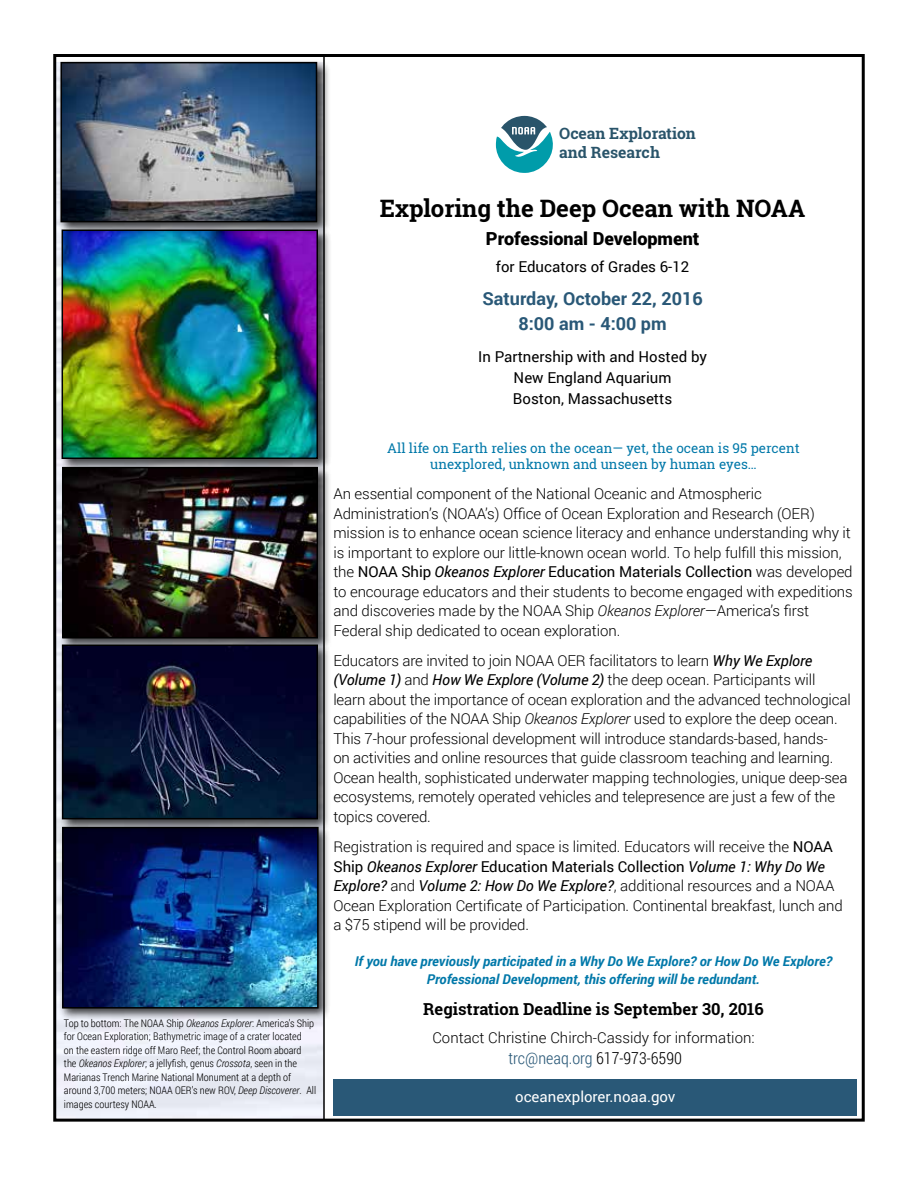
<style>
.page{position:relative;width:918px;height:1188px;background:#fff}
.page>*{position:absolute;margin:0;border:0;box-sizing:border-box;transform-origin:0 0}
.t1{font:700 24px "Roboto Slab";color:#000}
.t2{font:700 18px "Roboto";color:#295877}
.t3{font:900 18px "Roboto";color:#000}
.t4{font:700 16.5px "Roboto Slab";color:#000}
.t5{font:300 16.5px "Roboto Condensed";color:#295877}
.t6{font:700 15.75px/18.9px "Roboto Slab";color:#29546a}
.t7{font:300 15px/19.5px "Roboto";letter-spacing:-.005em;color:#000}
.t8{font:15px "Roboto";color:#000}
.t9{font:15px "Roboto";color:#fff}
.t10{font:italic 700 13.5px/18px "Roboto";color:#0078a9;text-align:center}
.t11{font:13.5px "Roboto Slab";color:#0078a9}
.captions{font:300 10.5px/13.5px "Roboto Condensed";color:#000}
.s1{font-style:italic}
.s2{font-weight:400}
.s3{font-weight:400;font-style:italic}
.s4{color:#000}
</style>
<div class="page">
<hr style="left:323px;top:54px;width:2px;height:1066px;background:#000">
<div style="left:58px;top:823px;width:273px;height:198px;background:#000;opacity:.75"></div>
<img style="left:65px;top:833px;width:251px;height:173px">
<div style="left:62px;top:827px;width:257px;height:182px;border:2px solid #000"></div>
<div style="left:59px;top:227px;width:272px;height:245px;background:#000;opacity:.75"></div>
<img style="left:65px;top:236px;width:250px;height:220px">
<div style="left:62px;top:230px;width:256px;height:229px;border:2px solid #000"></div>
<div style="left:58px;top:59px;width:273px;height:177px;background:#000;opacity:.75"></div>
<img style="left:63px;top:65px;width:251px;height:154px">
<div style="left:60px;top:62px;width:257px;height:160px;border:2px solid #000"></div>
<div style="left:59px;top:464px;width:272px;height:188px;background:#000;opacity:.75"></div>
<img style="left:65px;top:470px;width:250px;height:165px">
<div style="left:62px;top:467px;width:256px;height:171px;border:2px solid #000"></div>
<div style="left:59px;top:642px;width:273px;height:191px;background:#000;opacity:.75"></div>
<img style="left:65px;top:648px;width:250px;height:168px">
<div style="left:62px;top:645px;width:256px;height:174px;border:2px solid #000"></div>
<svg style="left:496px;top:116px;width:57px;height:57px"></svg>
<div style="left:333px;top:1079px;width:524px;height:37px;background:#295877"></div>
<p class="captions" style="left:64px;top:1016px;width:254px">Top to bottom: The NOAA Ship <span class="s1">Okeanos Explorer</span>: America’s Ship for Ocean Exploration; Bathymetric image of a crater located<br>on the eastern ridge off Maro Reef; the Control Room aboard the <span class="s1">Okeanos Explorer</span>; a jellyfish, genus <span class="s1">Crossota</span>, seen in the Marianas Trench Marine National Monument at a depth of around 3,700 meters; NOAA OER’s new ROV, <span class="s1">Deep Discoverer</span>. All images courtesy NOAA.</p>
<p class="t6" style="left:559px;top:123px;width:138px">Ocean Exploration and Research</p>
<p class="t1" style="left:380px;top:192px;width:427px">Exploring the Deep Ocean with NOAA</p>
<p class="t3" style="left:486px;top:226px;width:215px">Professional Development</p>
<p class="t8" style="left:496px;top:256px;width:195px">for Educators of Grades 6-12</p>
<p class="t2" style="left:483px;top:286px;width:222px">Saturday, October 22, 2016</p>
<p class="t2" style="left:519px;top:311px;width:150px">8:00 am - 4:00 pm</p>
<p class="t8" style="left:478px;top:346px;width:230px">In Partnership with and Hosted by</p>
<p class="t8" style="left:514px;top:367px;width:159px">New England Aquarium</p>
<p class="t8" style="left:513px;top:388px;width:161px">Boston, Massachusetts</p>
<p class="t11" style="left:387px;top:438px;width:414px">All life on Earth relies on the ocean— yet, the ocean is 95 percent</p>
<p class="t11" style="left:430px;top:455px;width:328px">unexplored, unknown and unseen by human eyes…</p>
<p class="t7" style="left:333px;top:484px;width:521px">An essential component of the National Oceanic and Atmospheric Administration’s (NOAA’s) Office of Ocean Exploration and Research (OER) mission is to enhance ocean science literacy and enhance understanding why it is important to explore our little-known ocean world. To help fulfill this mission, the <span class="s2">NOAA Ship</span> <span class="s3">Okeanos Explorer</span> <span class="s2">Education Materials Collection</span> was developed to encourage educators and their students to become engaged with expeditions and discoveries made by the NOAA Ship <span class="s1">Okeanos Explorer</span>—America’s first Federal ship dedicated to ocean exploration.</p>
<p class="t7" style="left:333px;top:650px;width:519px">Educators are invited to join NOAA OER facilitators to learn <span class="s3">Why We Explore (Volume 1)</span> and <span class="s3">How We Explore (Volume 2)</span> the deep ocean. Participants will learn about the importance of ocean exploration and the advanced technological capabilities of the NOAA Ship <span class="s1">Okeanos Explorer</span> used to explore the deep ocean.<br>This 7-hour professional development will introduce standards-based, hands-<br>on activities and online resources that guide classroom teaching and learning.<br>Ocean health, sophisticated underwater mapping technologies, unique deep-sea ecosystems, remotely operated vehicles and telepresence are just a few of the topics covered.</p>
<p class="t7" style="left:333px;top:837px;width:511px">Registration is required and space is limited. Educators will receive the <span class="s2">NOAA Ship</span> <span class="s3">Okeanos Explorer</span> <span class="s2">Education Materials Collection</span> <span class="s3">Volume 1: Why Do We Explore?</span> and <span class="s3">Volume 2: How Do We Explore?</span>, additional resources and a NOAA Ocean Exploration Certificate of Participation. Continental breakfast, lunch and a $75 stipend will be provided.</p>
<p class="t10" style="left:355px;top:952px;width:479px">If you have previously participated in a Why Do We Explore? or How Do We Explore?<br>Professional Development, this offering will be redundant.</p>
<p class="t4" style="left:423px;top:998px;width:342px">Registration Deadline is September 30, 2016</p>
<p class="t7" style="left:432px;top:1028px;width:324px">Contact Christine Chirch-Cassidy for information:</p>
<p class="t5" style="left:508px;top:1047px;width:175px">trc@neaq.org <span class="s4">617-973-6590</span></p>
<p class="t9" style="left:515px;top:1086px;width:162px">oceanexplorer.noaa.gov</p>
</div>
